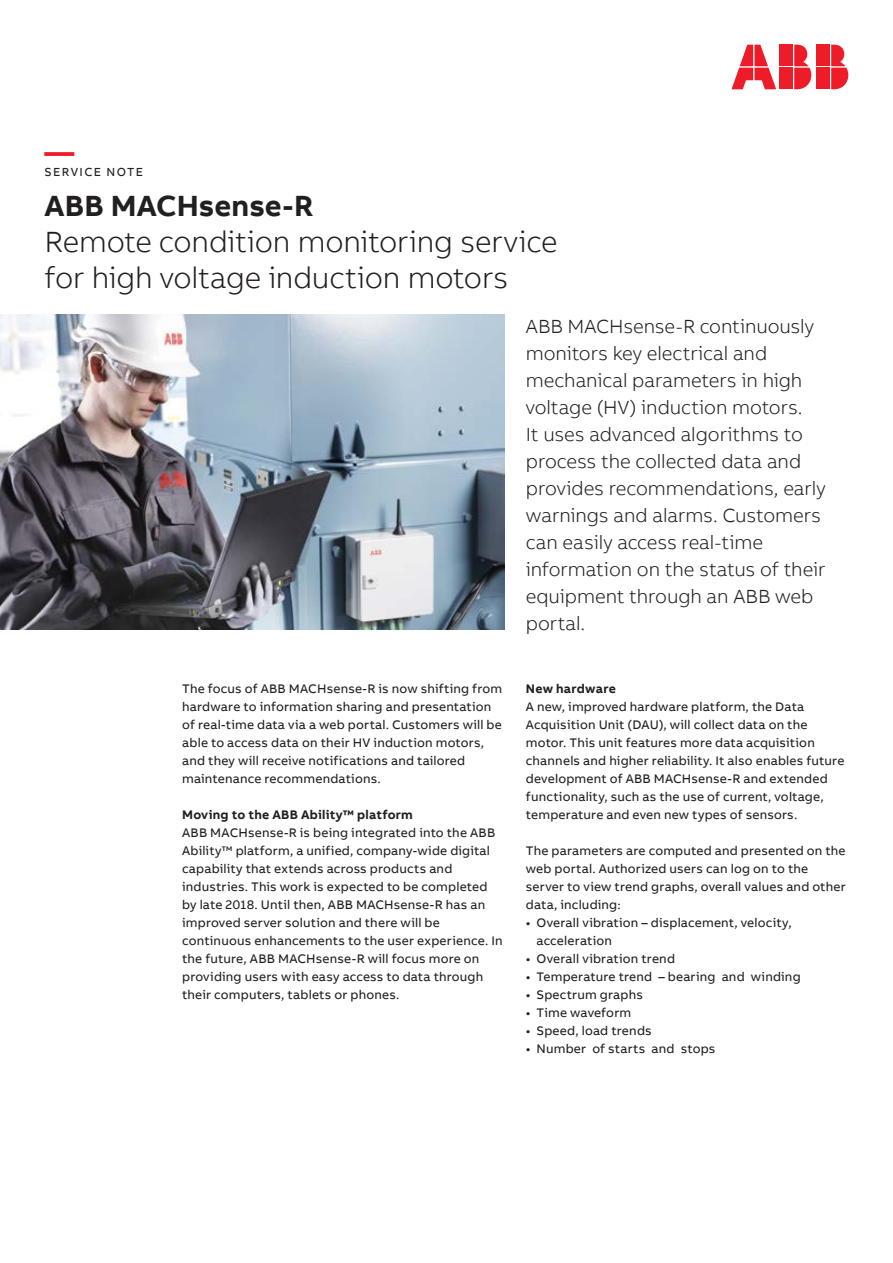
<style>
.page{position:relative;width:893px;height:1263px;background:#fff}
.page>*{position:absolute;margin:0;border:0;box-sizing:border-box;transform-origin:0 0}
.t1{font:300 30px/36px "AB Bvoice";letter-spacing:-.005em;color:#231f20}
.t2{font:700 30px "AB Bvoice";letter-spacing:.005em;color:#231f20}
.t3{font:700 30px "AB Bvoice";color:#ee1c28}
.t4{font:300 19.5px/27px "AB Bvoice";letter-spacing:-.005em;color:#231f20}
.t5{font:12.75px/18px "AB Bvoice";letter-spacing:.015em;color:#231f20}
.t6{font:700 12.75px "AB Bvoice";letter-spacing:.02em;color:#231f20}
.t7{font:12px "AB Bvoice";letter-spacing:.12em;color:#231f20}
</style>
<div class="page">
<img style="left:0;top:315px;width:505px;height:315px">
<div style="left:817px;top:45px;width:13px;height:21px;background:#ee1c28"></div>
<div style="left:817px;top:68px;width:13px;height:21px;background:#ee1c28"></div>
<svg style="left:831px;top:45px;width:17px;height:44px"></svg>
<svg style="left:731px;top:45px;width:45px;height:44px"></svg>
<div style="left:780px;top:45px;width:13px;height:21px;background:#ee1c28"></div>
<div style="left:780px;top:68px;width:13px;height:21px;background:#ee1c28"></div>
<svg style="left:794px;top:45px;width:17px;height:44px"></svg>
<h1 class="t3" style="left:45px;top:132px;width:31px">—</h1>
<p class="t7" style="left:45px;top:165px;width:100px">SERVICE NOTE</p>
<h1 class="t2" style="left:45px;top:186px;width:270px">ABB MACHsense-R</h1>
<h1 class="t1" style="left:45px;top:223px;width:514px">Remote condition monitoring service for high voltage induction motors</h1>
<p class="t4" style="left:526px;top:313px;width:301px">ABB MACHsense-R continuously monitors key electrical and mechanical parameters in high voltage (HV) induction motors.<br>It uses advanced algorithms to process the collected data and provides recommendations, early warnings and alarms. Customers can easily access real-time information on the status of their equipment through an ABB web portal.</p>
<p class="t5" style="left:182px;top:679px;width:322px">The focus of ABB MACHsense-R is now shifting from hardware to information sharing and presentation of real-time data via a web portal. Customers will be able to access data on their HV induction motors, and they will receive notifications and tailored maintenance recommendations.</p>
<p class="t6" style="left:182px;top:806px;width:232px">Moving to the ABB Ability™ platform</p>
<p class="t5" style="left:182px;top:823px;width:322px">ABB MACHsense-R is being integrated into the ABB Ability™ platform, a unified, company-wide digital capability that extends across products and industries. This work is expected to be completed by late 2018. Until then, ABB MACHsense-R has an improved server solution and there will be continuous enhancements to the user experience. In the future, ABB MACHsense-R will focus more on providing users with easy access to data through their computers, tablets or phones.</p>
<p class="t6" style="left:526px;top:680px;width:91px">New hardware</p>
<p class="t5" style="left:526px;top:697px;width:320px">A new, improved hardware platform, the Data Acquisition Unit (DAU), will collect data on the motor. This unit features more data acquisition channels and higher reliability. It also enables future development of ABB MACHsense-R and extended functionality, such as the use of current, voltage, temperature and even new types of sensors.</p>
<p class="t5" style="left:526px;top:841px;width:321px">The parameters are computed and presented on the web portal. Authorized users can log on to the server to view trend graphs, overall values and other data, including:</p>
<p class="t5" style="left:536px;top:913px;width:257px;text-indent:-11px">• Overall vibration – displacement, velocity, acceleration</p>
<p class="t5" style="left:526px;top:950px;width:151px">• Overall vibration trend</p>
<p class="t5" style="left:526px;top:968px;width:276px">• Temperature trend – bearing and winding</p>
<p class="t5" style="left:526px;top:986px;width:119px">• Spectrum graphs</p>
<p class="t5" style="left:526px;top:1004px;width:107px">• Time waveform</p>
<p class="t5" style="left:526px;top:1022px;width:127px">• Speed, load trends</p>
<p class="t5" style="left:526px;top:1040px;width:191px">• Number of starts and stops</p>
</div>
